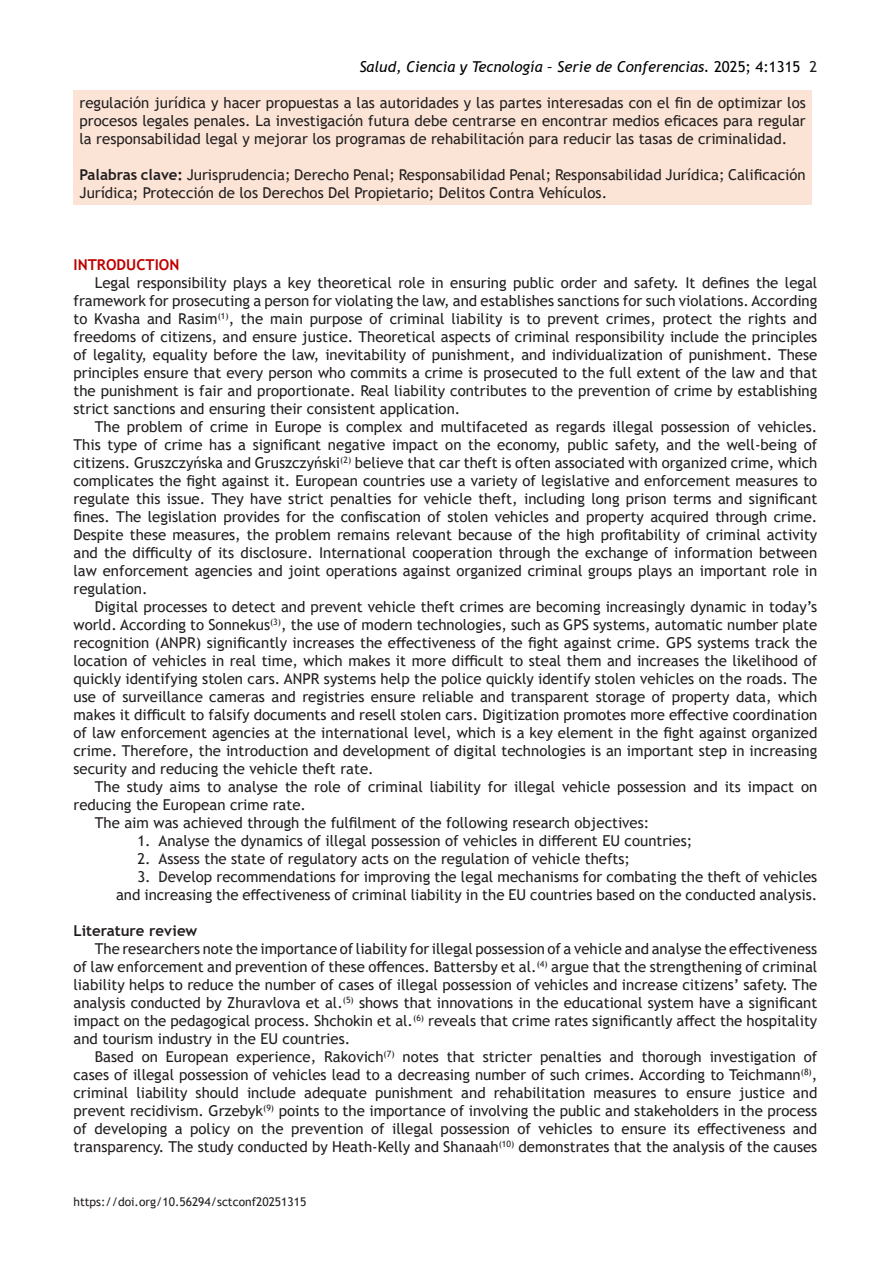
<style>
.page{position:relative;width:893px;height:1263px;background:#fff}
.page>*{position:absolute;margin:0;border:0;box-sizing:border-box;transform-origin:0 0}
.t1{font:15px/18px "Trebuchet MS";color:#231f20;text-align:justify}
.t2{font:italic 15px "Trebuchet MS";color:#000}
.t3{font:700 15px "Trebuchet MS";color:#231f20}
.t4{font:700 15px "Trebuchet MS";color:#be0000}
.t5{font:12px "Trebuchet MS";color:#231f20}
.s1{font-style:normal}
.s2{font-style:normal;color:#231f20}
.s3{font-weight:700}
</style>
<div class="page">
<div style="left:74px;top:90px;width:738px;height:114px;background:#fbe4d5"></div>
<p class="t2" style="left:359px;top:58px;width:459px">Salud, Ciencia y Tecnología – Serie de Conferencias. <span class="s1">2025; 4:1315</span> <span class="s2">2</span></p>
<p class="t1" style="left:80px;top:94px;width:728px">regulación jurídica y hacer propuestas a las autoridades y las partes interesadas con el fin de optimizar los procesos legales penales. La investigación futura debe centrarse en encontrar medios eficaces para regular la responsabilidad legal y mejorar los programas de rehabilitación para reducir las tasas de criminalidad.</p>
<p class="t1" style="left:80px;top:166px;width:728px"><span class="s3">Palabras clave:</span> Jurisprudencia; Derecho Penal; Responsabilidad Penal; Responsabilidad Jurídica; Calificación<br>Jurídica; Protección de los Derechos Del Propietario; Delitos Contra Vehículos.</p>
<p class="t4" style="left:74px;top:255px;width:107px">INTRODUCTION</p>
<p class="t1" style="left:74px;top:274px;width:745px;text-indent:21px">Legal responsibility plays a key theoretical role in ensuring public order and safety. It defines the legal framework for prosecuting a person for violating the law, and establishes sanctions for such violations. According to Kvasha and Rasim<sup>(1)</sup>, the main purpose of criminal liability is to prevent crimes, protect the rights and freedoms of citizens, and ensure justice. Theoretical aspects of criminal responsibility include the principles of legality, equality before the law, inevitability of punishment, and individualization of punishment. These principles ensure that every person who commits a crime is prosecuted to the full extent of the law and that the punishment is fair and proportionate. Real liability contributes to the prevention of crime by establishing strict sanctions and ensuring their consistent application.</p>
<p class="t1" style="left:74px;top:418px;width:745px;text-indent:21px">The problem of crime in Europe is complex and multifaceted as regards illegal possession of vehicles.<br>This type of crime has a significant negative impact on the economy, public safety, and the well-being of citizens. Gruszczyńska and Gruszczyński<sup>(2)</sup> believe that car theft is often associated with organized crime, which complicates the fight against it. European countries use a variety of legislative and enforcement measures to regulate this issue. They have strict penalties for vehicle theft, including long prison terms and significant fines. The legislation provides for the confiscation of stolen vehicles and property acquired through crime.<br>Despite these measures, the problem remains relevant because of the high profitability of criminal activity and the difficulty of its disclosure. International cooperation through the exchange of information between law enforcement agencies and joint operations against organized criminal groups plays an important role in regulation.</p>
<p class="t1" style="left:74px;top:598px;width:745px;text-indent:21px">Digital processes to detect and prevent vehicle theft crimes are becoming increasingly dynamic in today’s world. According to Sonnekus<sup>(3)</sup>, the use of modern technologies, such as GPS systems, automatic number plate recognition (ANPR) significantly increases the effectiveness of the fight against crime. GPS systems track the location of vehicles in real time, which makes it more difficult to steal them and increases the likelihood of quickly identifying stolen cars. ANPR systems help the police quickly identify stolen vehicles on the roads. The use of surveillance cameras and registries ensure reliable and transparent storage of property data, which makes it difficult to falsify documents and resell stolen cars. Digitization promotes more effective coordination of law enforcement agencies at the international level, which is a key element in the fight against organized crime. Therefore, the introduction and development of digital technologies is an important step in increasing security and reducing the vehicle theft rate.</p>
<p class="t1" style="left:74px;top:778px;width:745px;text-indent:21px">The study aims to analyse the role of criminal liability for illegal vehicle possession and its impact on reducing the European crime rate.</p>
<p class="t1" style="left:95px;top:814px;width:556px">The aim was achieved through the fulfilment of the following research objectives:</p>
<p class="t1" style="left:137px;top:832px;width:556px">1. Analyse the dynamics of illegal possession of vehicles in different EU countries;</p>
<p class="t1" style="left:137px;top:850px;width:494px">2. Assess the state of regulatory acts on the regulation of vehicle thefts;</p>
<p class="t1" style="left:116px;top:868px;width:703px;text-align:right">3. Develop recommendations for improving the legal mechanisms for combating the theft of vehicles and increasing the effectiveness of criminal liability in the EU countries based on the conducted analysis.</p>
<p class="t3" style="left:74px;top:921px;width:125px">Literature review</p>
<p class="t1" style="left:74px;top:940px;width:745px;text-indent:21px">The researchers note the importance of liability for illegal possession of a vehicle and analyse the effectiveness of law enforcement and prevention of these offences. Battersby et al.<sup>(4)</sup> argue that the strengthening of criminal liability helps to reduce the number of cases of illegal possession of vehicles and increase citizens’ safety. The analysis conducted by Zhuravlova et al.<sup>(5)</sup> shows that innovations in the educational system have a significant impact on the pedagogical process. Shchokin et al.<sup>(6)</sup> reveals that crime rates significantly affect the hospitality and tourism industry in the EU countries.</p>
<p class="t1" style="left:74px;top:1048px;width:745px;text-indent:21px">Based on European experience, Rakovich<sup>(7)</sup> notes that stricter penalties and thorough investigation of cases of illegal possession of vehicles lead to a decreasing number of such crimes. According to Teichmann<sup>(8)</sup>, criminal liability should include adequate punishment and rehabilitation measures to ensure justice and prevent recidivism. Grzebyk<sup>(9)</sup> points to the importance of involving the public and stakeholders in the process of developing a policy on the prevention of illegal possession of vehicles to ensure its effectiveness and transparency. The study conducted by Heath-Kelly and Shanaah<sup>(10)</sup> demonstrates that the analysis of the causes</p>
<p class="t5" style="left:74px;top:1194px;width:234px">https://doi.org/10.56294/sctconf20251315</p>
</div>
